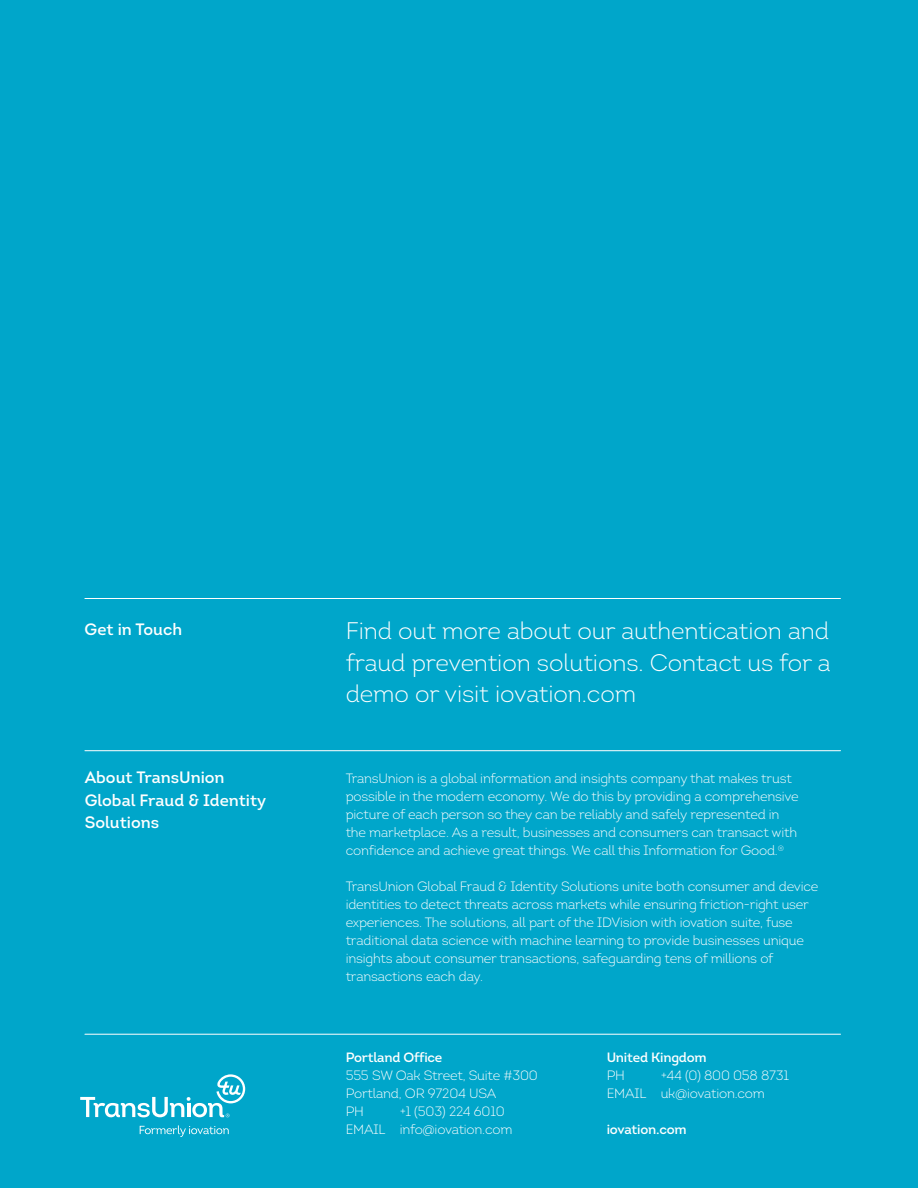
<style>
.page{position:relative;width:918px;height:1188px;background:#00a6ca}
.page>*{position:absolute;margin:0;border:0;box-sizing:border-box;transform-origin:0 0}
.t1{font:300 24px/31.5px "Intro";letter-spacing:-.005em;color:#fff;text-align:justify}
.t2{font:600 16.5px/22.5px "Intro";color:#fff}
.t3{font:300 13.5px/18px "Intro";letter-spacing:-.015em;color:#fff}
.t4{font:600 13.5px "Intro";letter-spacing:-.015em;color:#fff}
</style>
<div class="page">
<hr style="left:85px;top:1034px;width:756px;height:1px;background:#fff">
<hr style="left:85px;top:750px;width:756px;height:1px;background:#fff">
<hr style="left:85px;top:598px;width:755px;height:1px;background:#fff">
<svg style="left:80px;top:1074px;width:165px;height:44px"></svg>
<svg style="left:140px;top:1125px;width:89px;height:12px"></svg>
<p class="t2" style="left:85px;top:617px;width:99px">Get in Touch</p>
<p class="t2" style="left:85px;top:766px;width:183px">About TransUnion<br>Global Fraud &amp; Identity<br>Solutions</p>
<h1 class="t1" style="left:346px;top:615px;width:486px">Find out more about our authentication and fraud prevention solutions. Contact us for a demo or visit iovation.com</h1>
<p class="t3" style="left:346px;top:769px;width:455px">TransUnion is a global information and insights company that makes trust possible in the modern economy. We do this by providing a comprehensive picture of each person so they can be reliably and safely represented in the marketplace. As a result, businesses and consumers can transact with confidence and achieve great things. We call this Information for Good.<sup>®</sup></p>
<p class="t3" style="left:346px;top:877px;width:474px">TransUnion Global Fraud &amp; Identity Solutions unite both consumer and device identities to detect threats across markets while ensuring friction-right user experiences. The solutions, all part of the IDVision with iovation suite, fuse traditional data science with machine learning to provide businesses unique insights about consumer transactions, safeguarding tens of millions of transactions each day.</p>
<p class="t4" style="left:346px;top:1049px;width:98px">Portland Office</p>
<p class="t3" style="left:346px;top:1066px;width:194px">555 SW Oak Street, Suite #300<br>Portland, OR 97204 USA<br>PH</p>
<p class="t3" style="left:346px;top:1102px;width:168px;text-indent:54px">+1 (503) 224 6010<br>EMAIL info@iovation.com</p>
<p class="t4" style="left:607px;top:1049px;width:102px">United Kingdom</p>
<p class="t3" style="left:607px;top:1066px;width:20px">PH</p>
<p class="t3" style="left:607px;top:1066px;width:184px;text-indent:54px">+44 (0) 800 058 8731<br>EMAIL uk@iovation.com</p>
<p class="t4" style="left:607px;top:1121px;width:82px">iovation.com</p>
</div>
